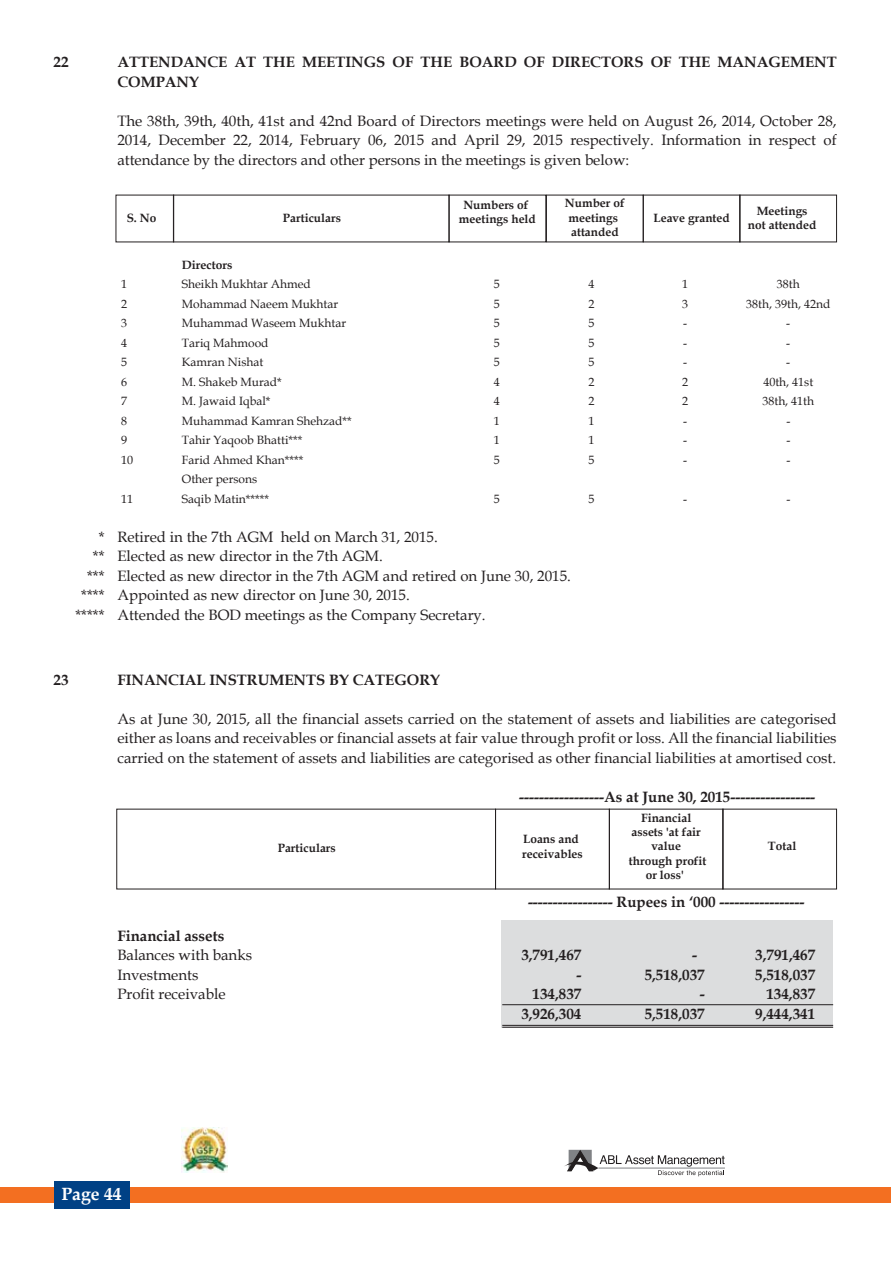
<style>
.page{position:relative;width:891px;height:1263px;background:#fff}
.page>*{position:absolute;margin:0;border:0;box-sizing:border-box;transform-origin:0 0}
.t1{font:700 17.7px "Book Antiqua";color:#fff}
.t2{font:15px/19.5px "Book Antiqua";color:#231f20;text-align:justify}
.t3{font:700 15px/19.5px "Book Antiqua";color:#231f20}
.t4{font:12px "Book Antiqua";color:#231f20}
.t5{font:700 12px/14.4px "Book Antiqua";color:#231f20;text-align:center}
</style>
<div class="page">
<div style="left:502px;top:920px;width:331px;height:107px;background:#dcddde"></div>
<div style="left:0;top:1187px;width:891px;height:15px;background:#f36f21"></div>
<div style="left:54px;top:1181px;width:75px;height:28px;background:#004185"></div>
<svg style="left:564px;top:1149px;width:161px;height:27px"></svg>
<img style="left:181px;top:1128px;width:46px;height:44px">
<div style="left:546px;top:195px;width:98px;height:47px;border:1px solid #231f20"></div>
<div style="left:609px;top:808px;width:115px;height:81px;border:1px solid #231f20"></div>
<div style="left:495px;top:808px;width:115px;height:81px;border:1px solid #231f20"></div>
<hr style="left:502px;top:1004px;width:331px;height:1px;background:#231f20">
<hr style="left:502px;top:1025px;width:331px;height:1px;background:#231f20">
<hr style="left:502px;top:1026px;width:331px;height:1px;background:#231f20">
<p class="t3" style="left:54px;top:53px;width:16px">22</p>
<p class="t3" style="left:117px;top:53px;width:721px">ATTENDANCE AT THE MEETINGS OF THE BOARD OF DIRECTORS OF THE MANAGEMENT<br>COMPANY</p>
<p class="t2" style="left:117px;top:111px;width:721px">The 38th, 39th, 40th, 41st and 42nd Board of Directors meetings were held on August 26, 2014, October 28, 2014, December 22, 2014, February 06, 2015 and April 29, 2015 respectively. Information in respect of attendance by the directors and other persons in the meetings is given below:</p>
<p class="t5" style="left:127px;top:210px;width:31px">S. No</p>
<p class="t5" style="left:283px;top:210px;width:60px">Particulars</p>
<p class="t5" style="left:182px;top:257px;width:52px">Directors</p>
<p class="t5" style="left:459px;top:198px;width:78px">Numbers of meetings held</p>
<p class="t5" style="left:565px;top:196px;width:61px">Number of meetings attanded</p>
<p class="t5" style="left:748px;top:203px;width:70px">Meetings not attended</p>
<p class="t5" style="left:654px;top:210px;width:78px">Leave granted</p>
<p class="t4" style="left:121px;top:276px;width:7px">1</p>
<p class="t4" style="left:182px;top:276px;width:131px">Sheikh Mukhtar Ahmed</p>
<p class="t4" style="left:494px;top:276px;width:7px">5</p>
<p class="t4" style="left:589px;top:276px;width:7px">4</p>
<p class="t4" style="left:682px;top:276px;width:7px">1</p>
<p class="t4" style="left:777px;top:276px;width:24px">38th</p>
<p class="t4" style="left:121px;top:295px;width:7px">2</p>
<p class="t4" style="left:182px;top:295px;width:158px">Mohammad Naeem Mukhtar</p>
<p class="t4" style="left:494px;top:295px;width:7px">5</p>
<p class="t4" style="left:589px;top:295px;width:7px">2</p>
<p class="t4" style="left:682px;top:295px;width:7px">3</p>
<p class="t4" style="left:746px;top:295px;width:86px">38th, 39th, 42nd</p>
<p class="t4" style="left:121px;top:315px;width:7px">3</p>
<p class="t4" style="left:182px;top:315px;width:166px">Muhammad Waseem Mukhtar</p>
<p class="t4" style="left:494px;top:315px;width:7px">5</p>
<p class="t4" style="left:589px;top:315px;width:7px">5</p>
<p class="t4" style="left:683px;top:315px;width:5px">-</p>
<p class="t4" style="left:786px;top:315px;width:5px">-</p>
<p class="t4" style="left:121px;top:334px;width:7px">4</p>
<p class="t4" style="left:182px;top:334px;width:88px">Tariq Mahmood</p>
<p class="t4" style="left:494px;top:334px;width:7px">5</p>
<p class="t4" style="left:589px;top:334px;width:7px">5</p>
<p class="t4" style="left:683px;top:334px;width:5px">-</p>
<p class="t4" style="left:786px;top:334px;width:5px">-</p>
<p class="t4" style="left:121px;top:354px;width:7px">5</p>
<p class="t4" style="left:182px;top:354px;width:83px">Kamran Nishat</p>
<p class="t4" style="left:494px;top:354px;width:7px">5</p>
<p class="t4" style="left:589px;top:354px;width:7px">5</p>
<p class="t4" style="left:683px;top:354px;width:5px">-</p>
<p class="t4" style="left:786px;top:354px;width:5px">-</p>
<p class="t4" style="left:121px;top:373px;width:7px">6</p>
<p class="t4" style="left:182px;top:373px;width:102px">M. Shakeb Murad*</p>
<p class="t4" style="left:494px;top:373px;width:7px">4</p>
<p class="t4" style="left:589px;top:373px;width:7px">2</p>
<p class="t4" style="left:682px;top:373px;width:7px">2</p>
<p class="t4" style="left:763px;top:373px;width:51px">40th, 41st</p>
<p class="t4" style="left:121px;top:393px;width:7px">7</p>
<p class="t4" style="left:182px;top:393px;width:90px">M. Jawaid Iqbal*</p>
<p class="t4" style="left:494px;top:393px;width:7px">4</p>
<p class="t4" style="left:589px;top:393px;width:7px">2</p>
<p class="t4" style="left:682px;top:393px;width:7px">2</p>
<p class="t4" style="left:762px;top:393px;width:53px">38th, 41th</p>
<p class="t4" style="left:121px;top:412px;width:7px">8</p>
<p class="t4" style="left:182px;top:412px;width:171px">Muhammad Kamran Shehzad**</p>
<p class="t4" style="left:494px;top:412px;width:7px">1</p>
<p class="t4" style="left:589px;top:412px;width:7px">1</p>
<p class="t4" style="left:683px;top:412px;width:5px">-</p>
<p class="t4" style="left:786px;top:412px;width:5px">-</p>
<p class="t4" style="left:121px;top:432px;width:7px">9</p>
<p class="t4" style="left:182px;top:432px;width:122px">Tahir Yaqoob Bhatti***</p>
<p class="t4" style="left:494px;top:432px;width:7px">1</p>
<p class="t4" style="left:589px;top:432px;width:7px">1</p>
<p class="t4" style="left:683px;top:432px;width:5px">-</p>
<p class="t4" style="left:786px;top:432px;width:5px">-</p>
<p class="t4" style="left:121px;top:451px;width:13px">10</p>
<p class="t4" style="left:182px;top:451px;width:123px">Farid Ahmed Khan****</p>
<p class="t4" style="left:494px;top:451px;width:7px">5</p>
<p class="t4" style="left:589px;top:451px;width:7px">5</p>
<p class="t4" style="left:683px;top:451px;width:5px">-</p>
<p class="t4" style="left:786px;top:451px;width:5px">-</p>
<p class="t4" style="left:182px;top:471px;width:77px">Other persons</p>
<p class="t4" style="left:121px;top:490px;width:13px">11</p>
<p class="t4" style="left:182px;top:490px;width:89px">Saqib Matin*****</p>
<p class="t4" style="left:494px;top:490px;width:7px">5</p>
<p class="t4" style="left:589px;top:490px;width:7px">5</p>
<p class="t4" style="left:683px;top:490px;width:5px">-</p>
<p class="t4" style="left:786px;top:490px;width:5px">-</p>
<p class="t2" style="left:99px;top:527px;width:340px">* Retired in the 7th AGM held on March 31, 2015.</p>
<p class="t2" style="left:93px;top:546px;width:291px">** Elected as new director in the 7th AGM.</p>
<p class="t2" style="left:87px;top:566px;width:485px">*** Elected as new director in the 7th AGM and retired on June 30, 2015.</p>
<p class="t2" style="left:81px;top:585px;width:330px">**** Appointed as new director on June 30, 2015.</p>
<p class="t2" style="left:75px;top:605px;width:412px">***** Attended the BOD meetings as the Company Secretary.</p>
<p class="t3" style="left:54px;top:670px;width:16px">23</p>
<p class="t3" style="left:117px;top:670px;width:324px">FINANCIAL INSTRUMENTS BY CATEGORY</p>
<p class="t2" style="left:117px;top:708px;width:721px">As at June 30, 2015, all the financial assets carried on the statement of assets and liabilities are categorised either as loans and receivables or financial assets at fair value through profit or loss. All the financial liabilities carried on the statement of assets and liabilities are categorised as other financial liabilities at amortised cost.</p>
<p class="t3" style="left:519px;top:786px;width:298px">-----------------As at June 30, 2015-----------------</p>
<p class="t5" style="left:629px;top:810px;width:79px">Financial assets 'at fair value<br>through profit or loss'</p>
<p class="t5" style="left:522px;top:832px;width:62px;text-align:left">Loans and receivables</p>
<p class="t5" style="left:278px;top:841px;width:60px">Particulars</p>
<p class="t5" style="left:768px;top:839px;width:30px">Total</p>
<p class="t3" style="left:528px;top:892px;width:278px">----------------- Rupees in ‘000 -----------------</p>
<p class="t3" style="left:117px;top:926px;width:109px">Financial assets</p>
<p class="t2" style="left:117px;top:945px;width:136px">Balances with banks</p>
<p class="t3" style="left:521px;top:945px;width:61px">3,791,467</p>
<p class="t3" style="left:692px;top:945px;width:6px">-</p>
<p class="t3" style="left:755px;top:945px;width:61px">3,791,467</p>
<p class="t2" style="left:117px;top:964px;width:83px">Investments</p>
<p class="t3" style="left:576px;top:965px;width:6px">-</p>
<p class="t3" style="left:645px;top:965px;width:61px">5,518,037</p>
<p class="t3" style="left:755px;top:965px;width:61px">5,518,037</p>
<p class="t2" style="left:117px;top:984px;width:110px">Profit receivable</p>
<p class="t3" style="left:533px;top:984px;width:50px">134,837</p>
<p class="t3" style="left:700px;top:984px;width:6px">-</p>
<p class="t3" style="left:766px;top:984px;width:50px">134,837</p>
<p class="t3" style="left:521px;top:1004px;width:61px">3,926,304</p>
<p class="t3" style="left:645px;top:1004px;width:61px">5,518,037</p>
<p class="t3" style="left:755px;top:1004px;width:61px">9,444,341</p>
<p class="t1" style="left:61px;top:1181px;width:62px">Page 44</p>
</div>
